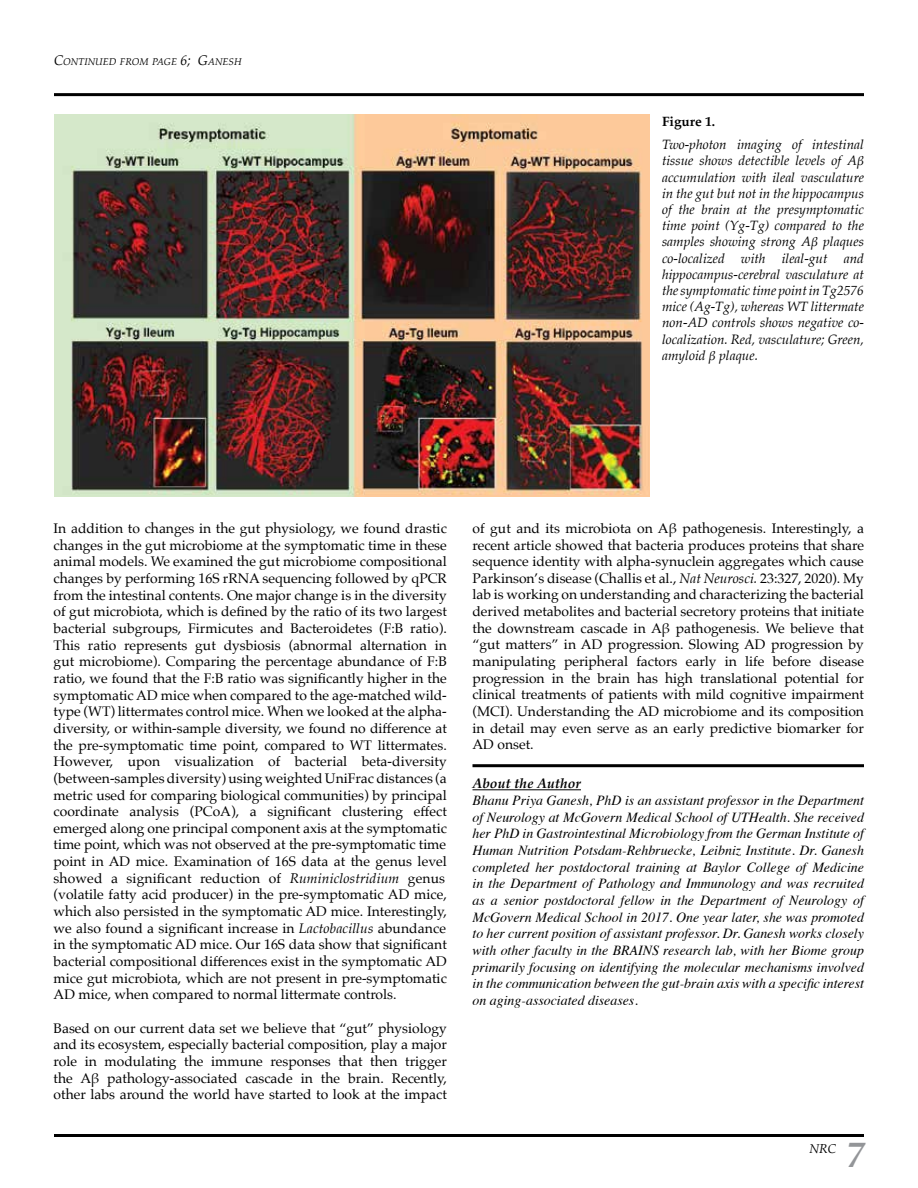
<style>
.page{position:relative;width:918px;height:1188px;background:#fff}
.page>*{position:absolute;margin:0;border:0;box-sizing:border-box;transform-origin:0 0}
.t1{font:italic 700 36px "Palatino";color:#939598}
.t2{font:13.8px/16.6px "Palatino";color:#000;text-align:justify}
.t3{font:italic 13.8px/16.6px "Times";color:#000;text-align:justify}
.t4{font:italic 700 13.8px "Palatino";color:#000}
.t5{font:italic 13.5px/16.2px "Palatino";color:#000;text-align:justify}
.t6{font:700 13.5px "Palatino";color:#000}
.t7{font:italic 12.75px "Palatino";color:#000}
.t8{font:italic 9.75px "Palatino";color:#000}
.s1{font-size:13.95px}
.s2{font-style:italic}
</style>
<div class="page">
<hr style="left:54px;top:1134px;width:810px;height:3px;background:#000">
<hr style="left:54px;top:93px;width:810px;height:3px;background:#000">
<img style="left:54px;top:114px;width:596px;height:383px">
<hr style="left:472px;top:789px;width:109px;height:1px;background:#000">
<hr style="left:472px;top:764px;width:392px;height:3px;background:#000">
<p class="t8" style="left:54px;top:54px;width:189px"><span class="s1">C</span>ONTINUED FROM PAGE <span class="s1">6; G</span>ANESH</p>
<p class="t6" style="left:662px;top:109px;width:55px">Figure 1.</p>
<p class="t5" style="left:662px;top:136px;width:203px">Two-photon imaging of intestinal tissue shows detectible levels of Aβ accumulation with ileal vasculature in the gut but not in the hippocampus of the brain at the presymptomatic time point (Yg-Tg) compared to the samples showing strong Aβ plaques co-localized with ileal-gut and hippocampus-cerebral vasculature at the symptomatic time point in Tg2576 mice (Ag-Tg), whereas WT littermate non-AD controls shows negative co&shy;localization. Red, vasculature; Green, amyloid β plaque.</p>
<p class="t2" style="left:54px;top:520px;width:395px;text-align:left">In addition to changes in the gut physiology, we found drastic changes in the gut microbiome at the symptomatic time in these animal models. We examined the gut microbiome compositional changes by performing 16S rRNA sequencing followed by qPCR from the intestinal contents. One major change is in the diversity of gut microbiota, which is defined by the ratio of its two largest bacterial subgroups, Firmicutes and Bacteroidetes (F:B ratio).<br>This ratio represents gut dysbiosis (abnormal alternation in gut microbiome). Comparing the percentage abundance of F:B ratio, we found that the F:B ratio was significantly higher in the symptomatic AD mice when compared to the age-matched wild&shy;type (WT) littermates control mice. When we looked at the alpha&shy;diversity, or within-sample diversity, we found no difference at the pre-symptomatic time point, compared to WT littermates.<br>However, upon visualization of bacterial beta-diversity (between-samples diversity) using weighted UniFrac distances (a metric used for comparing biological communities) by principal coordinate analysis (PCoA), a significant clustering effect emerged along one principal component axis at the symptomatic time point, which was not observed at the pre-symptomatic time point in AD mice. Examination of 16S data at the genus level showed a significant reduction of <span class="s2">Ruminiclostridium</span> genus (volatile fatty acid producer) in the pre-symptomatic AD mice, which also persisted in the symptomatic AD mice. Interestingly, we also found a significant increase in <span class="s2">Lactobacillus</span> abundance in the symptomatic AD mice. Our 16S data show that significant bacterial compositional differences exist in the symptomatic AD mice gut microbiota, which are not present in pre-symptomatic AD mice, when compared to normal littermate controls.</p>
<p class="t2" style="left:54px;top:1020px;width:395px">Based on our current data set we believe that “gut” physiology and its ecosystem, especially bacterial composition, play a major role in modulating the immune responses that then trigger the Aβ pathology-associated cascade in the brain. Recently, other labs around the world have started to look at the impact</p>
<p class="t2" style="left:472px;top:520px;width:393px">of gut and its microbiota on Aβ pathogenesis. Interestingly, a recent article showed that bacteria produces proteins that share sequence identity with alpha-synuclein aggregates which cause Parkinson’s disease (Challis et al., <span class="s2">Nat Neurosci.</span> 23:327, 2020). My lab is working on understanding and characterizing the bacterial derived metabolites and bacterial secretory proteins that initiate the downstream cascade in Aβ pathogenesis. We believe that “gut matters” in AD progression. Slowing AD progression by manipulating peripheral factors early in life before disease progression in the brain has high translational potential for clinical treatments of patients with mild cognitive impairment (MCI). Understanding the AD microbiome and its composition in detail may even serve as an early predictive biomarker for AD onset.</p>
<p class="t4" style="left:472px;top:772px;width:110px">About the Author</p>
<p class="t3" style="left:472px;top:791px;width:393px">Bhanu Priya Ganesh, PhD is an assistant professor in the Department of Neurology at McGovern Medical School of UTHealth. She received her PhD in Gastrointestinal Microbiology from the German Institute of Human Nutrition Potsdam-Rehbruecke, Leibniz Institute. Dr. Ganesh completed her postdoctoral training at Baylor College of Medicine in the Department of Pathology and Immunology and was recruited as a senior postdoctoral fellow in the Department of Neurology of McGovern Medical School in 2017. One year later, she was promoted to her current position of assistant professor. Dr. Ganesh works closely with other faculty in the BRAINS research lab, with her Biome group primarily focusing on identifying the molecular mechanisms involved in the communication between the gut-brain axis with a specific interest on aging-associated diseases.</p>
<p class="t7" style="left:809px;top:1138px;width:28px">NRC</p>
<h1 class="t1" style="left:846px;top:1125px;width:19px">7</h1>
</div>
